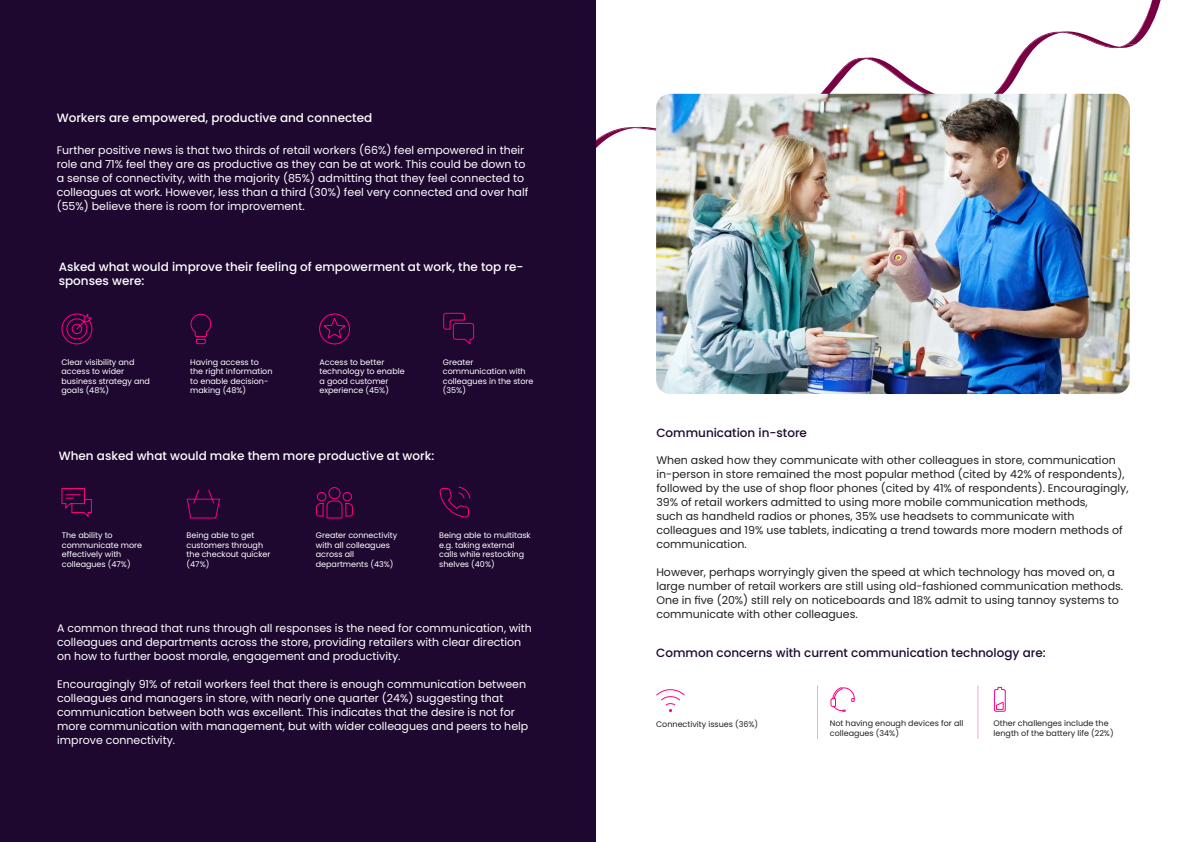
<style>
.page{position:relative;width:1191px;height:842px;background:#fff}
.page>*{position:absolute;margin:0;border:0;box-sizing:border-box;transform-origin:0 0}
.t1{font:500 12px/14.4px "Poppins";color:#fff}
.t2{font:500 12px "Poppins";color:#1e0830}
.t3{font:11px/14px "Poppins";color:#fff}
.t4{font:11px/14px "Poppins";color:#231f20}
.t5{font:8px/9.6px "Poppins";color:#fff}
.t6{font:8px/9.6px "Poppins";color:#231f20}
</style>
<div class="page">
<svg style="left:595px;top:0;width:560px;height:194px"></svg>
<div style="left:0;top:0;width:595px;height:842px;background:#1e0830"></div>
<img style="left:656px;top:94px;width:473px;height:300px">
<svg style="left:443px;top:312px;width:31px;height:33px"></svg>
<svg style="left:319px;top:313px;width:31px;height:32px"></svg>
<svg style="left:190px;top:313px;width:22px;height:32px"></svg>
<svg style="left:61px;top:313px;width:32px;height:32px"></svg>
<hr style="left:817px;top:685px;width:1px;height:54px;background:#f50087">
<hr style="left:977px;top:685px;width:1px;height:54px;background:#f50087">
<svg style="left:61px;top:488px;width:31px;height:30px"></svg>
<svg style="left:186px;top:489px;width:35px;height:30px"></svg>
<svg style="left:315px;top:487px;width:39px;height:32px"></svg>
<svg style="left:439px;top:486px;width:32px;height:32px"></svg>
<svg style="left:656px;top:689px;width:29px;height:23px"></svg>
<svg style="left:830px;top:687px;width:25px;height:25px"></svg>
<svg style="left:993px;top:686px;width:13px;height:26px"></svg>
<p class="t1" style="left:57px;top:111px;width:317px">Workers are empowered, productive and connected</p>
<p class="t3" style="left:57px;top:143px;width:473px">Further positive news is that two thirds of retail workers (66%) feel empowered in their role and 71% feel they are as productive as they can be at work. This could be down to a sense of connectivity, with the majority (85%) admitting that they feel connected to colleagues at work. However, less than a third (30%) feel very connected and over half (55%) believe there is room for improvement.</p>
<p class="t1" style="left:59px;top:259px;width:466px">Asked what would improve their feeling of empowerment at work, the top re&shy;sponses were:</p>
<p class="t5" style="left:61px;top:357px;width:90px">Clear visibility and access to wider business strategy and goals (48%)</p>
<p class="t5" style="left:190px;top:357px;width:84px">Having access to the right information to enable decision&shy;making (48%)</p>
<p class="t5" style="left:319px;top:357px;width:87px">Access to better technology to enable a good customer experience (45%)</p>
<p class="t5" style="left:443px;top:357px;width:92px">Greater communication with colleagues in the store (35%)</p>
<p class="t1" style="left:59px;top:449px;width:377px">When asked what would make them more productive at work:</p>
<p class="t5" style="left:62px;top:531px;width:82px">The ability to communicate more effectively with colleagues (47%)</p>
<p class="t5" style="left:187px;top:531px;width:85px">Being able to get customers through the checkout quicker (47%)</p>
<p class="t5" style="left:316px;top:531px;width:83px">Greater connectivity with all colleagues across all departments (43%)</p>
<p class="t5" style="left:439px;top:531px;width:93px">Being able to multitask e.g. taking external calls while restocking shelves (40%)</p>
<p class="t3" style="left:57px;top:622px;width:476px">A common thread that runs through all responses is the need for communication, with colleagues and departments across the store, providing retailers with clear direction on how to further boost morale, engagement and productivity.</p>
<p class="t3" style="left:57px;top:678px;width:472px">Encouragingly 91% of retail workers feel that there is enough communication between colleagues and managers in store, with nearly one quarter (24%) suggesting that communication between both was excellent. This indicates that the desire is not for more communication with management, but with wider colleagues and peers to help improve connectivity.</p>
<p class="t2" style="left:656px;top:425px;width:152px">Communication in-store</p>
<p class="t4" style="left:656px;top:453px;width:474px">When asked how they communicate with other colleagues in store, communication in-person in store remained the most popular method (cited by 42% of respondents), followed by the use of shop floor phones (cited by 41% of respondents). Encouragingly, 39% of retail workers admitted to using more mobile communication methods,<br>such as handheld radios or phones, 35% use headsets to communicate with colleagues and 19% use tablets, indicating a trend towards more modern methods of communication.</p>
<p class="t4" style="left:656px;top:565px;width:468px">However, perhaps worryingly given the speed at which technology has moved on, a large number of retail workers are still using old-fashioned communication methods.<br>One in five (20%) still rely on noticeboards and 18% admit to using tannoy systems to communicate with other colleagues.</p>
<p class="t2" style="left:656px;top:646px;width:391px">Common concerns with current communication technology are:</p>
<p class="t6" style="left:656px;top:719px;width:104px">Connectivity issues (36%)</p>
<p class="t6" style="left:830px;top:719px;width:135px">Not having enough devices for all colleagues (34%)</p>
<p class="t6" style="left:993px;top:718px;width:122px">Other challenges include the length of the battery life (22%)</p>
</div>
